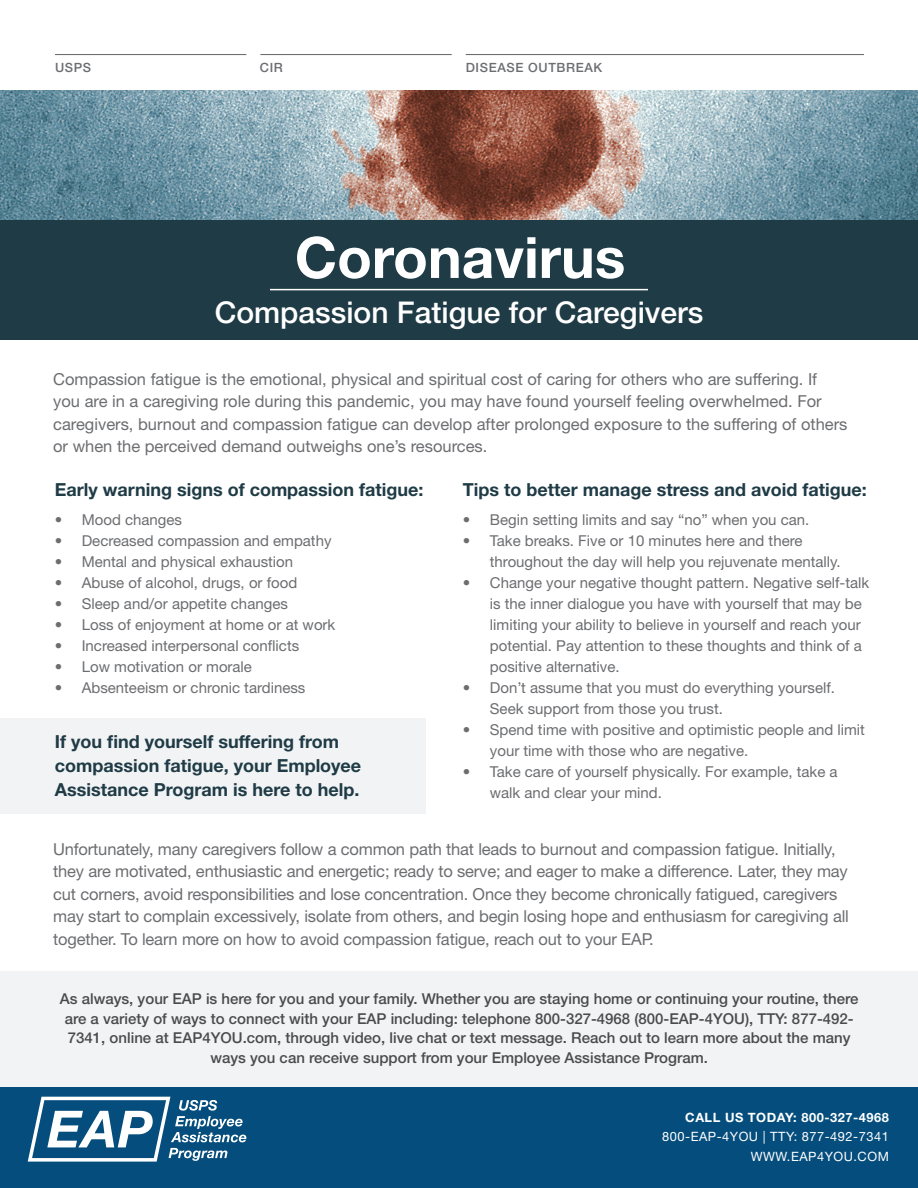
<style>
.page{position:relative;width:918px;height:1188px;background:#fff}
.page>*{position:absolute;margin:0;border:0;box-sizing:border-box;transform-origin:0 0}
.t1{font:700 57px "Helvetica Neue LT Std";color:#fff}
.t2{font:500 30px "Helvetica Neue LT Std";color:#fff}
.t3{font:700 18px/24px "Helvetica Neue LT Std";color:#1f3b46}
.t4{font:16.5px/22.5px "Helvetica Neue LT Std";letter-spacing:-.01em;color:#6c6d70}
.t5{font:15px/21px "Helvetica Neue LT Std";color:#6c6d70}
.t6{font:500 15px/19.5px "Helvetica Neue LT Std";color:#4a4b4b;text-align:center}
.t7{font:12.9px/19px "Helvetica Neue LT Std";letter-spacing:.04em;color:#fff;text-align:right}
.t8{font:700 12.9px "Helvetica Neue LT Std";letter-spacing:.04em;color:#fff}
.t9{font:500 12.75px "Helvetica Neue LT Std";letter-spacing:.05em;color:#6c6d70}
</style>
<div class="page">
<div style="left:0;top:1087px;width:918px;height:101px;background:#044d7c"></div>
<svg style="left:28px;top:1097px;width:218px;height:65px"></svg>
<div style="left:0;top:719px;width:426px;height:95px;background:#f2f3f4"></div>
<hr style="left:55px;top:54px;width:191px;height:1px;background:#6c6d70">
<hr style="left:260px;top:54px;width:192px;height:1px;background:#6c6d70">
<hr style="left:466px;top:54px;width:398px;height:1px;background:#6c6d70">
<img style="left:0;top:91px;width:918px;height:129px">
<div style="left:0;top:220px;width:918px;height:120px;background:#1f3b46"></div>
<hr style="left:270px;top:289px;width:378px;height:1px;background:#fff">
<div style="left:0;top:971px;width:918px;height:116px;background:#f2f3f4"></div>
<p class="t9" style="left:55px;top:60px;width:38px">USPS</p>
<p class="t9" style="left:260px;top:60px;width:25px">CIR</p>
<p class="t9" style="left:466px;top:60px;width:138px">DISEASE OUTBREAK</p>
<h1 class="t1" style="left:295px;top:222px;width:332px">Coronavirus</h1>
<h2 class="t2" style="left:215px;top:295px;width:490px">Compassion Fatigue for Caregivers</h2>
<p class="t4" style="left:53px;top:367px;width:796px">Compassion fatigue is the emotional, physical and spiritual cost of caring for others who are suffering. If you are in a caregiving role during this pandemic, you may have found yourself feeling overwhelmed. For caregivers, burnout and compassion fatigue can develop after prolonged exposure to the suffering of others or when the perceived demand outweighs one’s resources.</p>
<p class="t3" style="left:55px;top:477px;width:370px">Early warning signs of compassion fatigue:</p>
<p class="t5" style="left:55px;top:509px;width:129px">• Mood changes</p>
<p class="t5" style="left:55px;top:530px;width:278px">• Decreased compassion and empathy</p>
<p class="t5" style="left:55px;top:551px;width:240px">• Mental and physical exhaustion</p>
<p class="t5" style="left:55px;top:572px;width:244px">• Abuse of alcohol, drugs, or food</p>
<p class="t5" style="left:55px;top:593px;width:235px">• Sleep and/or appetite changes</p>
<p class="t5" style="left:55px;top:614px;width:282px">• Loss of enjoyment at home or at work</p>
<p class="t5" style="left:55px;top:635px;width:246px">• Increased interpersonal conflicts</p>
<p class="t5" style="left:55px;top:656px;width:199px">• Low motivation or morale</p>
<p class="t5" style="left:55px;top:677px;width:252px">• Absenteeism or chronic tardiness</p>
<p class="t3" style="left:55px;top:729px;width:308px">If you find yourself suffering from compassion fatigue, your Employee<br>Assistance Program is here to help.</p>
<p class="t3" style="left:463px;top:477px;width:405px">Tips to better manage stress and avoid fatigue:</p>
<p class="t5" style="left:463px;top:509px;width:348px">• Begin setting limits and say “no” when you can.</p>
<p class="t5" style="left:490px;top:530px;width:352px;text-indent:-27px">• Take breaks. Five or 10 minutes here and there throughout the day will help you rejuvenate mentally.</p>
<p class="t5" style="left:490px;top:572px;width:381px;text-indent:-27px">• Change your negative thought pattern. Negative self-talk is the inner dialogue you have with yourself that may be limiting your ability to believe in yourself and reach your potential. Pay attention to these thoughts and think of a positive alternative.</p>
<p class="t5" style="left:490px;top:677px;width:347px;text-indent:-27px">• Don’t assume that you must do everything yourself.<br>Seek support from those you trust.</p>
<p class="t5" style="left:490px;top:719px;width:377px;text-indent:-27px">• Spend time with positive and optimistic people and limit your time with those who are negative.</p>
<p class="t5" style="left:490px;top:761px;width:349px;text-indent:-27px">• Take care of yourself physically. For example, take a walk and clear your mind.</p>
<p class="t4" style="left:53px;top:837px;width:797px">Unfortunately, many caregivers follow a common path that leads to burnout and compassion fatigue. Initially, they are motivated, enthusiastic and energetic; ready to serve; and eager to make a difference. Later, they may cut corners, avoid responsibilities and lose concentration. Once they become chronically fatigued, caregivers may start to complain excessively, isolate from others, and begin losing hope and enthusiasm for caregiving all together. To learn more on how to avoid compassion fatigue, reach out to your EAP.</p>
<p class="t6" style="left:60px;top:989px;width:800px">As always, your EAP is here for you and your family. Whether you are staying home or continuing your routine, there are a variety of ways to connect with your EAP including: telephone 800-327-4968 (800-EAP-4YOU), TTY: 877-492- 7341, online at EAP4YOU.com, through video, live chat or text message. Reach out to learn more about the many ways you can receive support from your Employee Assistance Program.</p>
<p class="t8" style="left:685px;top:1110px;width:205px">CALL US TODAY: 800-327-4968</p>
<p class="t7" style="left:662px;top:1127px;width:228px">800-EAP-4YOU | TTY: 877-492-7341<br>WWW.EAP4YOU.COM</p>
</div>
